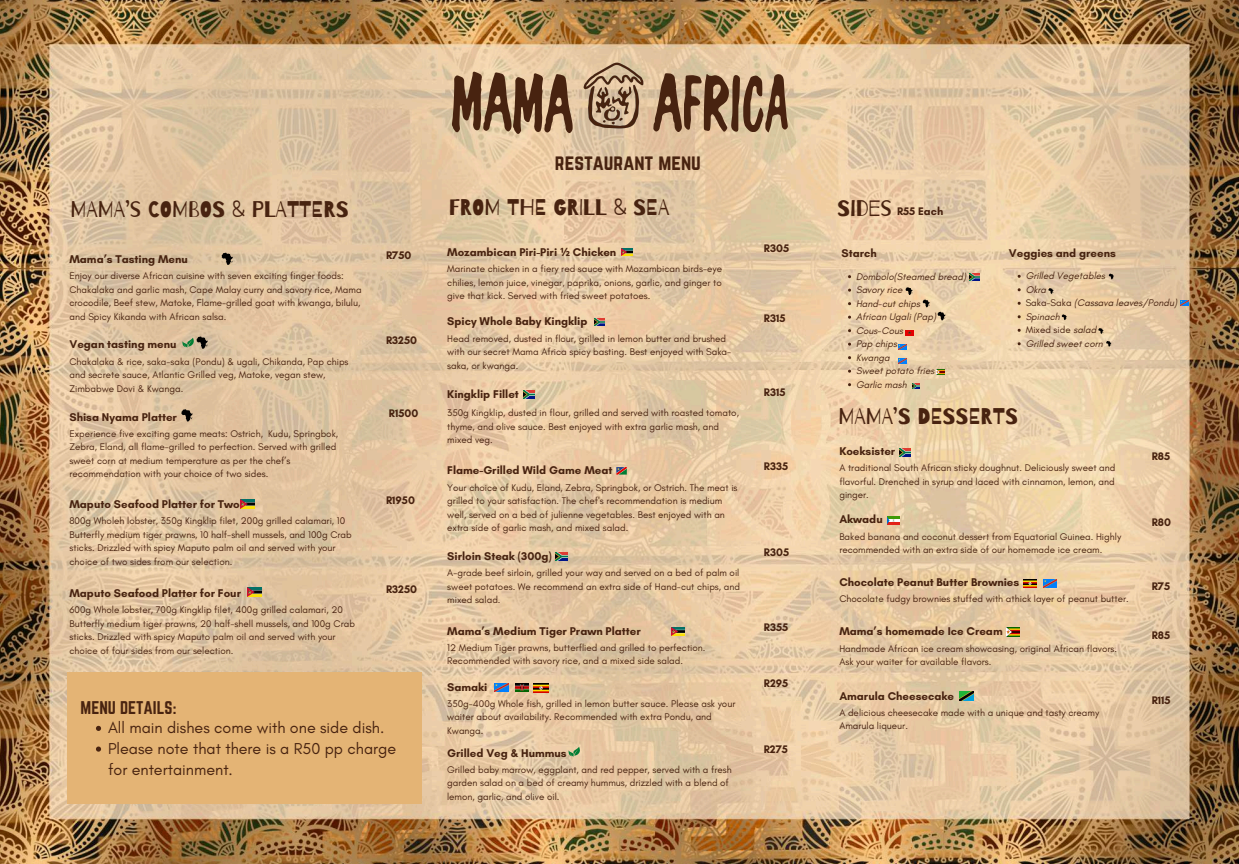
<style>
.page{position:relative;width:1239px;height:864px;background:#fff}
.page>*{position:absolute;margin:0;border:0;box-sizing:border-box;transform-origin:0 0}
.t1{font:22.64px "Barrio";color:#482310}
.t2{font:19.4px "Norwester";color:#482310}
.t3{font:16.08px/20.7px "Glacial Indifference";color:#482310}
.t4{font:16.08px "Norwester";color:#482310}
.t5{font:700 11.44px "Glacial Indifference";color:#482310}
.t6{font:700 11.2px "Glacial Indifference";color:#482310}
.t7{font:9.84px/13.5px "Glacial Indifference";color:#482310;text-align:justify}
.t8{font:9.8px/13.5px "Glacial Indifference";color:#482310}
.t9{font:italic 9.8px/13.5px "Glacial Indifference";color:#482310}
.s1{font-family:"Noto Sans"}
.s2{font-family:"Barrio";font-weight:400;font-size:22.64px}
.s3{font-style:normal}
</style>
<div class="page">
<img style="left:0;top:0;width:1238px;height:864px">
<svg style="left:898px;top:358px;width:8px;height:5px"></svg>
<svg style="left:912px;top:383px;width:7px;height:5px"></svg>
<svg style="left:936px;top:369px;width:8px;height:5px"></svg>
<svg style="left:898px;top:345px;width:8px;height:4px"></svg>
<svg style="left:969px;top:274px;width:10px;height:6px"></svg>
<svg style="left:922px;top:300px;width:7px;height:7px"></svg>
<svg style="left:937px;top:312px;width:8px;height:8px"></svg>
<svg style="left:905px;top:330px;width:8px;height:5px"></svg>
<svg style="left:907px;top:331px;width:4px;height:3px"></svg>
<svg style="left:905px;top:287px;width:7px;height:8px"></svg>
<svg style="left:899px;top:449px;width:11px;height:7px"></svg>
<svg style="left:887px;top:516px;width:12px;height:9px"></svg>
<svg style="left:1023px;top:580px;width:13px;height:8px"></svg>
<svg style="left:1043px;top:580px;width:13px;height:8px"></svg>
<img style="left:959px;top:691px;width:14px;height:9px">
<svg style="left:1006px;top:628px;width:13px;height:8px"></svg>
<svg style="left:1180px;top:301px;width:8px;height:4px"></svg>
<svg style="left:1106px;top:341px;width:5px;height:6px"></svg>
<svg style="left:1098px;top:328px;width:5px;height:6px"></svg>
<svg style="left:1061px;top:314px;width:5px;height:6px"></svg>
<svg style="left:1048px;top:288px;width:5px;height:6px"></svg>
<svg style="left:1108px;top:274px;width:5px;height:5px"></svg>
<div style="left:68px;top:673px;width:354px;height:131px;background:#e4b475"></div>
<svg style="left:96px;top:726px;width:5px;height:5px"></svg>
<svg style="left:96px;top:747px;width:5px;height:5px"></svg>
<svg style="left:523px;top:391px;width:11px;height:7px"></svg>
<svg style="left:594px;top:318px;width:10px;height:7px"></svg>
<svg style="left:555px;top:553px;width:12px;height:8px"></svg>
<svg style="left:671px;top:628px;width:13px;height:8px"></svg>
<svg style="left:621px;top:249px;width:11px;height:7px"></svg>
<svg style="left:616px;top:467px;width:11px;height:8px"></svg>
<svg style="left:495px;top:683px;width:13px;height:9px"></svg>
<img style="left:515px;top:683px;width:14px;height:9px">
<img style="left:534px;top:683px;width:14px;height:9px">
<svg style="left:568px;top:747px;width:12px;height:10px"></svg>
<svg style="left:222px;top:253px;width:11px;height:12px"></svg>
<svg style="left:181px;top:409px;width:11px;height:13px"></svg>
<img style="left:241px;top:500px;width:14px;height:9px">
<img style="left:248px;top:588px;width:14px;height:9px">
<svg style="left:182px;top:337px;width:26px;height:12px"></svg>
<svg style="left:452px;top:72px;width:120px;height:62px;background:#917156"></svg>
<img style="left:583px;top:63px;width:60px;height:65px">
<svg style="left:653px;top:73px;width:134px;height:59px;background:#95765a"></svg>
<h1 class="t1" style="left:70px;top:197px;width:280px">MAMA’S COMBOS &amp; PLATTERS</h1>
<p class="t5" style="left:69px;top:252px;width:120px">Mama’s Tasting Menu</p>
<p class="t8" style="left:69px;top:269px;width:293px">Enjoy our diverse African cuisine with seven exciting finger foods:<br>Chakalaka and garlic mash, Cape Malay curry and savory rice, Mama crocodile, Beef stew, Matoke, Flame-grilled goat with kwanga, bilulu, and Spicy Kikanda with African salsa.</p>
<p class="t5" style="left:69px;top:337px;width:109px">Vegan tasting menu</p>
<p class="t8" style="left:69px;top:354px;width:280px">Chakalaka &amp; rice, saka-saka (Pondu) &amp; ugali, Chikanda, Pap chips and secrete sauce, Atlantic Grilled veg, Matoke, vegan stew,<br>Zimbabwe Dovi &amp; Kwanga.</p>
<p class="t5" style="left:69px;top:410px;width:109px">Shisa Nyama Platter</p>
<p class="t8" style="left:69px;top:427px;width:270px">Experience five exciting game meats: Ostrich, Kudu, Springbok, Zebra, Eland, all flame-grilled to perfection. Served with grilled sweet corn at medium temperature as per the chef’s recommendation with your choice of two sides.</p>
<p class="t5" style="left:69px;top:497px;width:172px">Maputo Seafood Platter for Two</p>
<p class="t8" style="left:69px;top:514px;width:284px">800g Wholeh lobster, 350g Kingklip filet, 200g grilled calamari, 10<br>Butterfly medium tiger prawns, 10 half-shell mussels, and 100g Crab sticks. Drizzled with spicy Maputo palm oil and served with your choice of two sides from our selection.</p>
<p class="t5" style="left:69px;top:586px;width:173px">Maputo Seafood Platter for Four</p>
<p class="t8" style="left:69px;top:603px;width:287px">600g Whole lobster, 700g Kingklip filet, 400g grilled calamari, 20<br>Butterfly medium tiger prawns, 20 half-shell mussels, and 100g Crab sticks. Drizzled with spicy Maputo palm oil and served with your choice of four sides from our selection.</p>
<p class="t6" style="left:386px;top:249px;width:27px">R750</p>
<p class="t6" style="left:386px;top:334px;width:32px">R3250</p>
<p class="t6" style="left:389px;top:406px;width:31px">R1500</p>
<p class="t6" style="left:386px;top:494px;width:30px">R1950</p>
<p class="t6" style="left:386px;top:582px;width:32px">R3250</p>
<h3 class="t4" style="left:81px;top:698px;width:97px">MENU DETAILS:</h3>
<h3 class="t3" style="left:108px;top:717px;width:290px">All main dishes come with one side dish.<br>Please note that there is a R50 pp charge for entertainment.</h3>
<h2 class="t2" style="left:555px;top:150px;width:147px">restaurant menu</h2>
<h1 class="t1" style="left:449px;top:195px;width:222px">FROM THE GRILL &amp; SEA</h1>
<p class="t5" style="left:447px;top:245px;width:170px">Mozambican Piri-Piri <span class="s1">½</span> Chicken</p>
<p class="t8" style="left:447px;top:262px;width:276px;text-align:justify">Marinate chicken in a fiery red sauce with Mozambican birds-eye chilies, lemon juice, vinegar, paprika, onions, garlic, and ginger to give that kick. Served with fried sweet potatoes.</p>
<p class="t5" style="left:447px;top:315px;width:142px">Spicy Whole Baby Kingklip</p>
<p class="t8" style="left:447px;top:332px;width:285px">Head removed, dusted in flour, grilled in lemon butter and brushed with our secret Mama Africa spicy basting. Best enjoyed with Saka&shy;saka, or kwanga.</p>
<p class="t5" style="left:447px;top:387px;width:73px">Kingklip Fillet</p>
<p class="t8" style="left:447px;top:406px;width:293px">350g Kingklip, dusted in flour, grilled and served with roasted tomato, thyme, and olive sauce. Best enjoyed with extra garlic mash, and mixed veg.</p>
<p class="t5" style="left:447px;top:463px;width:167px">Flame-Grilled Wild Game Meat</p>
<p class="t8" style="left:447px;top:480px;width:292px">Your choice of Kudu, Eland, Zebra, Springbok, or Ostrich. The meat is grilled to your satisfaction. The chef's recommendation is medium well, served on a bed of julienne vegetables. Best enjoyed with an extra side of garlic mash, and mixed salad.</p>
<p class="t8" style="left:447px;top:566px;width:294px;text-align:justify">A-grade beef sirloin, grilled your way and served on a bed of palm oil sweet potatoes. We recommend an extra side of Hand-cut chips, and mixed salad.</p>
<p class="t5" style="left:447px;top:549px;width:106px">Sirloin Steak (300g)</p>
<p class="t5" style="left:447px;top:624px;width:195px">Mama’s Medium Tiger Prawn Platter</p>
<p class="t8" style="left:447px;top:641px;width:260px">12 Medium Tiger prawns, butterflied and grilled to perfection.<br>Recommended with savory rice, and a mixed side salad.</p>
<p class="t5" style="left:447px;top:680px;width:42px">Samaki</p>
<p class="t8" style="left:447px;top:697px;width:289px">350g-400g Whole fish, grilled in lemon butter sauce. Please ask your waiter about availability. Recommended with extra Pondu, and<br>Kwanga.</p>
<p class="t5" style="left:447px;top:746px;width:121px">Grilled Veg &amp; Hummus</p>
<p class="t8" style="left:447px;top:763px;width:286px">Grilled baby marrow, eggplant, and red pepper, served with a fresh garden salad on a bed of creamy hummus, drizzled with a blend of lemon, garlic, and olive oil.</p>
<p class="t6" style="left:764px;top:241px;width:27px">R305</p>
<p class="t6" style="left:764px;top:311px;width:23px">R315</p>
<p class="t6" style="left:764px;top:385px;width:23px">R315</p>
<p class="t6" style="left:764px;top:460px;width:26px">R335</p>
<p class="t6" style="left:764px;top:546px;width:27px">R305</p>
<p class="t6" style="left:764px;top:620px;width:26px">R355</p>
<p class="t6" style="left:764px;top:676px;width:26px">R295</p>
<p class="t6" style="left:763px;top:742px;width:26px">R275</p>
<p class="t6" style="left:837px;top:204px;width:107px"><span class="s2">SIDES</span> R55 Each</p>
<p class="t5" style="left:841px;top:246px;width:37px">Starch</p>
<p class="t5" style="left:1008px;top:246px;width:108px">Veggies and greens</p>
<p class="t9" style="left:1025px;top:269px;width:153px">Grilled Vegetables<br>Okra<br><span class="s3">Saka-Saka</span> (Cassava leaves/Pondu)<br>Spinach<br><span class="s3">Mixed side</span> salad<br>Grilled sweet corn</p>
<p class="t9" style="left:856px;top:269px;width:111px">Dombolo(Steamed bread)<br>Savory rice<br>Hand-cut chips<br>African Ugali (Pap)<br>Cous-Cous<br>Pap chips<br>Kwanga<br>Sweet potato fries<br>Garlic mash</p>
<h1 class="t1" style="left:838px;top:404px;width:181px">MAMA’S DESSERTS</h1>
<p class="t5" style="left:839px;top:444px;width:57px">Koeksister</p>
<p class="t7" style="left:839px;top:461px;width:278px">A traditional South African sticky doughnut. Deliciously sweet and flavorful. Drenched in syrup and laced with cinnamon, lemon, and ginger.</p>
<p class="t8" style="left:839px;top:529px;width:283px">Baked banana and coconut dessert from Equatorial Guinea. Highly recommended with an extra side of our homemade ice cream.</p>
<p class="t5" style="left:839px;top:512px;width:45px">Akwadu</p>
<p class="t5" style="left:839px;top:575px;width:181px">Chocolate Peanut Butter Brownies</p>
<p class="t8" style="left:839px;top:592px;width:291px">Chocolate fudgy brownies stuffed with athick layer of peanut butter.</p>
<p class="t8" style="left:839px;top:641px;width:279px">Handmade African ice cream showcasing, original African flavors.<br>Ask your waiter for available flavors.</p>
<p class="t5" style="left:839px;top:624px;width:165px">Mama’s homemade Ice Cream</p>
<p class="t5" style="left:839px;top:689px;width:116px">Amarula Cheesecake</p>
<p class="t8" style="left:839px;top:706px;width:261px">A delicious cheesecake made with a unique and tasty creamy<br>Amarula liqueur.</p>
<p class="t6" style="left:1151px;top:449px;width:20px">R85</p>
<p class="t6" style="left:1151px;top:516px;width:21px">R80</p>
<p class="t6" style="left:1151px;top:579px;width:20px">R75</p>
<p class="t6" style="left:1151px;top:628px;width:20px">R85</p>
<p class="t6" style="left:1151px;top:693px;width:20px">R115</p>
</div>
